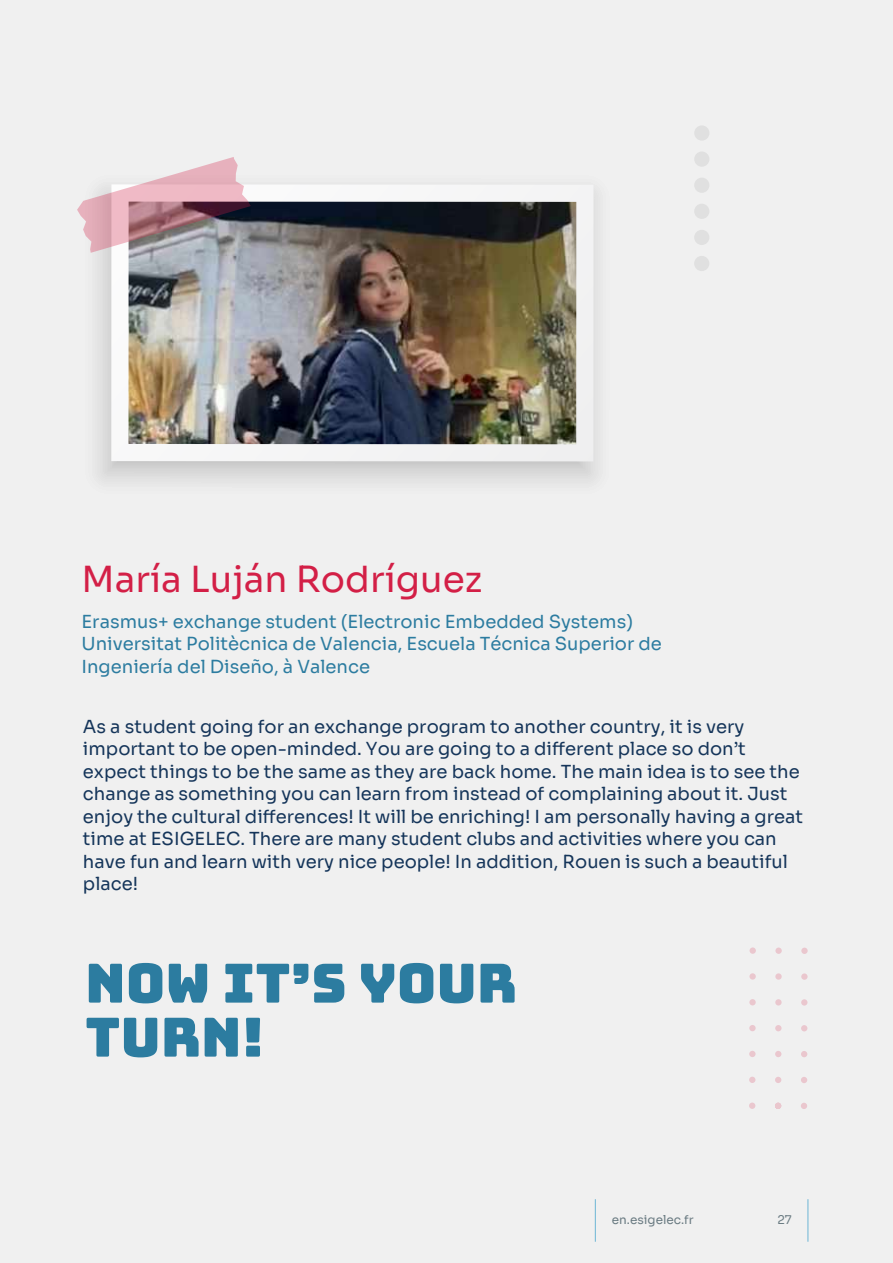
<style>
.page{position:relative;width:893px;height:1263px;background:#f0f0f0}
.page>*{position:absolute;margin:0;border:0;box-sizing:border-box;transform-origin:0 0}
.t1{font:54px/54px "Bungee";color:#2c7ca0}
.t2{font:36px "Sora";color:#d31f46}
.t3{font:18px/22.5px "Sora";color:#15355a}
.t4{font:18px/22.5px "Sora";color:#2c7ca0}
.t5{font:12px "Sora";color:#6a7b82}
</style>
<div class="page">
<svg style="left:749px;top:947px;width:59px;height:162px"></svg>
<div style="left:694px;top:125px;width:15px;height:16px;background:#e0e0e0;border-radius:50%"></div>
<div style="left:694px;top:151px;width:15px;height:16px;background:#e0e0e0;border-radius:50%"></div>
<div style="left:694px;top:178px;width:15px;height:15px;background:#e0e0e0;border-radius:50%"></div>
<div style="left:694px;top:204px;width:15px;height:15px;background:#e0e0e0;border-radius:50%"></div>
<div style="left:694px;top:230px;width:15px;height:15px;background:#e0e0e0;border-radius:50%"></div>
<div style="left:694px;top:256px;width:15px;height:15px;background:#e0e0e0;border-radius:50%"></div>
<svg style="left:97px;top:190px;width:501px;height:293px"></svg>
<div style="left:111px;top:184px;width:482px;height:277px;background:#f5f5f5"></div>
<img style="left:128px;top:202px;width:448px;height:242px">
<svg style="left:77px;top:157px;width:174px;height:96px"></svg>
<hr style="left:595px;top:1199px;width:1px;height:43px;background:#6db6d5">
<hr style="left:808px;top:1199px;width:1px;height:43px;background:#6db6d5">
<h2 class="t2" style="left:82px;top:550px;width:402px">María Luján Rodríguez</h2>
<p class="t4" style="left:81px;top:609px;width:582px">Erasmus+ exchange student (Electronic Embedded Systems)<br>Universitat Politècnica de Valencia, Escuela Técnica Superior de<br>Ingeniería del Diseño, à Valence</p>
<p class="t3" style="left:83px;top:713px;width:722px">As a student going for an exchange program to another country, it is very important to be open-minded. You are going to a different place so don’t expect things to be the same as they are back home. The main idea is to see the change as something you can learn from instead of complaining about it. Just enjoy the cultural differences! It will be enriching! I am personally having a great time at ESIGELEC. There are many student clubs and activities where you can have fun and learn with very nice people! In addition, Rouen is such a beautiful place!</p>
<h1 class="t1" style="left:85px;top:957px;width:433px">NOW IT’S YOUR<br>TURN!</h1>
<p class="t5" style="left:612px;top:1210px;width:83px">en.esigelec.fr</p>
<p class="t5" style="left:777px;top:1210px;width:16px">27</p>
</div>
